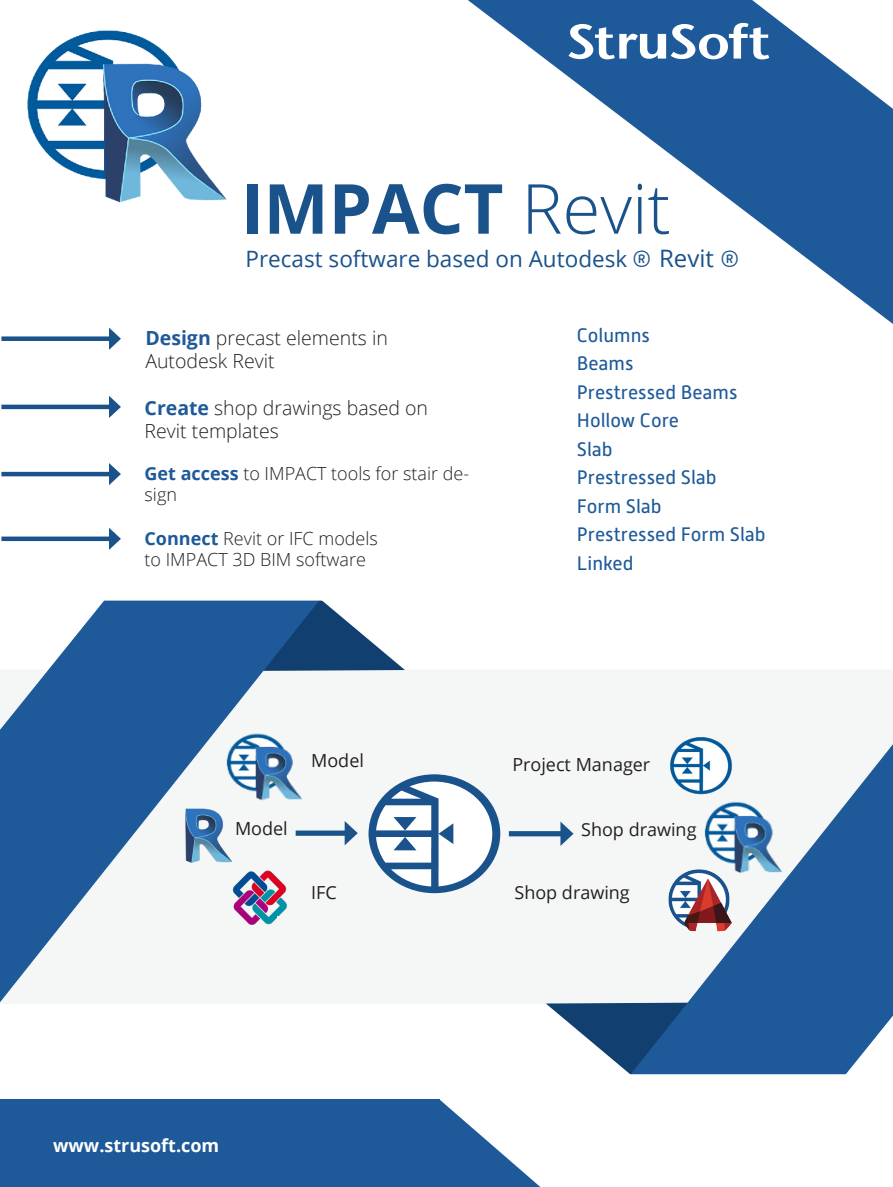
<style>
.page{position:relative;width:893px;height:1187px;background:#fff}
.page>*{position:absolute;margin:0;border:0;box-sizing:border-box;transform-origin:0 0}
.t1{font:700 69px "Open Sans";color:#1a528b}
.t2{font:22.5px "Open Sans";color:#1a528b}
.t3{font:21px "Open Sans";color:#fff}
.t4{font:19.5px "Alwyn New";color:#1e5a99}
.t5{font:300 19.5px "Open Sans";color:#231f20}
.t6{font:300 18px/21.6px "Open Sans";color:#231f20}
.t7{font:18px "Open Sans";color:#231f20}
.t8{font:700 18px "Open Sans";color:#fff}
.s1{font-weight:300}
.s2{font-family:"Alwyn New";font-weight:300;font-size:24px}
.s3{font-size:24px}
.s4{font-weight:700;color:#1e5a99}
</style>
<div class="page">
<div style="left:1px;top:670px;width:891px;height:333px;background:#f5f7f7"></div>
<svg style="left:322px;top:600px;width:83px;height:71px"></svg>
<svg style="left:0;top:600px;width:322px;height:403px"></svg>
<svg style="left:468px;top:0;width:425px;height:324px"></svg>
<svg style="left:568px;top:23px;width:201px;height:36px"></svg>
<div style="left:1px;top:336px;width:112px;height:5px;background:#1a528b"></div>
<svg style="left:109px;top:327px;width:12px;height:23px"></svg>
<div style="left:1px;top:404px;width:112px;height:5px;background:#1a528b"></div>
<svg style="left:109px;top:396px;width:12px;height:22px"></svg>
<hr style="left:1px;top:472px;width:112px;height:4px;background:#1a528b">
<svg style="left:109px;top:463px;width:12px;height:22px"></svg>
<div style="left:1px;top:536px;width:112px;height:5px;background:#1a528b"></div>
<svg style="left:109px;top:528px;width:12px;height:22px"></svg>
<img style="left:27px;top:30px;width:199px;height:173px">
<div style="left:0;top:1099px;width:439px;height:87px;background:#1e5a99"></div>
<svg style="left:439px;top:1099px;width:100px;height:87px"></svg>
<svg style="left:368px;top:774px;width:132px;height:119px"></svg>
<img style="left:160px;top:792px;width:71px;height:80px">
<img style="left:225px;top:731px;width:77px;height:69px">
<div style="left:509px;top:831px;width:56px;height:5px;background:#1a528b"></div>
<svg style="left:560px;top:821px;width:13px;height:24px"></svg>
<img style="left:231px;top:869px;width:56px;height:56px">
<div style="left:296px;top:830px;width:53px;height:5px;background:#1a528b"></div>
<svg style="left:345px;top:821px;width:13px;height:24px"></svg>
<svg style="left:546px;top:1003px;width:81px;height:69px"></svg>
<svg style="left:627px;top:737px;width:266px;height:337px"></svg>
<div style="left:621px;top:1074px;width:272px;height:25px;border:2px solid #fff"></div>
<div style="left:277px;top:915px;width:9px;height:9px;background:#f5f7f7"></div>
<p class="t1" style="left:241px;top:160px;width:431px">IMPACT <span class="s1">Revit</span></p>
<p class="t2" style="left:245px;top:243px;width:495px">Precast software based on Autodesk <span class="s2">®</span> <span class="s3">Revit</span> <span class="s2">®</span></p>
<p class="t5" style="left:145px;top:324px;width:244px"><span class="s4">Design</span> precast elements in</p>
<p class="t5" style="left:145px;top:347px;width:131px">Autodesk Revit</p>
<p class="t5" style="left:145px;top:394px;width:285px"><span class="s4">Create</span> shop drawings based on</p>
<p class="t5" style="left:145px;top:418px;width:136px">Revit templates</p>
<p class="t6" style="left:145px;top:462px;width:326px"><span class="s4">Get access</span> to IMPACT tools for stair de&shy;sign</p>
<p class="t6" style="left:145px;top:527px;width:235px"><span class="s4">Connect</span> Revit or IFC models</p>
<p class="t6" style="left:145px;top:548px;width:223px">to IMPACT 3D BIM software</p>
<p class="t4" style="left:577px;top:324px;width:75px">Columns</p>
<p class="t4" style="left:577px;top:353px;width:58px">Beams</p>
<p class="t4" style="left:577px;top:381px;width:162px">Prestressed Beams</p>
<p class="t4" style="left:577px;top:410px;width:104px">Hollow Core</p>
<p class="t4" style="left:577px;top:438px;width:37px">Slab</p>
<p class="t4" style="left:577px;top:467px;width:141px">Prestressed Slab</p>
<p class="t4" style="left:577px;top:495px;width:86px">Form Slab</p>
<p class="t4" style="left:577px;top:524px;width:190px">Prestressed Form Slab</p>
<p class="t4" style="left:577px;top:552px;width:58px">Linked</p>
<p class="t7" style="left:235px;top:816px;width:54px">Model</p>
<p class="t7" style="left:311px;top:748px;width:54px">Model</p>
<p class="t7" style="left:311px;top:880px;width:27px">IFC</p>
<p class="t7" style="left:512px;top:752px;width:139px">Project Manager</p>
<p class="t7" style="left:581px;top:816px;width:117px">Shop drawing</p>
<p class="t7" style="left:514px;top:880px;width:117px">Shop drawing</p>
<p class="t8" style="left:53px;top:1132px;width:168px">www.strusoft.com</p>
<p class="t3" style="left:53px;top:1132px;width:180px">www.strusoft.com</p>
</div>
